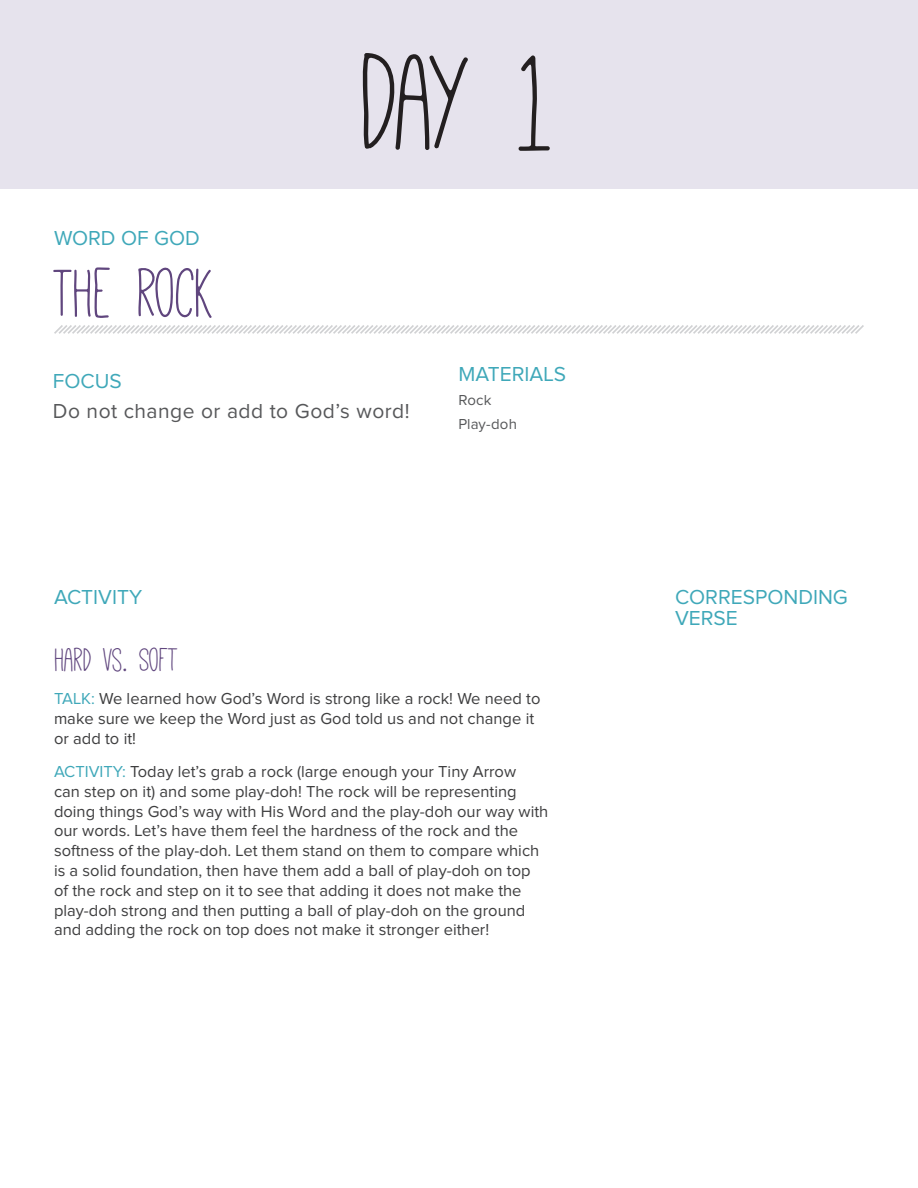
<style>
.page{position:relative;width:918px;height:1188px;background:#fff}
.page>*{position:absolute;margin:0;border:0;box-sizing:border-box;transform-origin:0 0}
.t1{font:153px "Mathlete Skinny";color:#231f20}
.subhead_1{font:78px "Mathlete Skinny";letter-spacing:-.025em;color:#60467e}
.subhead_1-2{font:37.5px "Mathlete Skinny";letter-spacing:-.015em;color:#60467e}
.subhead_1-3{font:21px/21px "Proxima Nova";color:#3fa8b9}
.t2{font:21px "Proxima Nova";letter-spacing:.025em;color:#57585a}
.list{font:16.5px/19.8px "Proxima Nova";color:#3e3e3f}
.Materials{font:15px "Proxima Nova";letter-spacing:.005em;color:#57585a}
.s1{color:#3fa8b9}
</style>
<div class="page">
<div style="left:0;top:0;width:918px;height:189px;background:#e6e3ed"></div>
<svg style="left:54px;top:325px;width:810px;height:9px"></svg>
<p class="subhead_1-3" style="left:54px;top:228px;width:147px">WORD OF GOD</p>
<p class="subhead_1" style="left:54px;top:256px;width:163px">THE ROCK</p>
<p class="t1" style="left:361px;top:29px;width:197px">DAY 1</p>
<p class="subhead_1-3" style="left:53px;top:371px;width:70px">FOCUS</p>
<p class="t2" style="left:53px;top:401px;width:358px">Do not change or add to God’s word!</p>
<p class="subhead_1-3" style="left:458px;top:364px;width:109px">MATERIALS</p>
<p class="Materials" style="left:458px;top:393px;width:35px">Rock</p>
<p class="Materials" style="left:458px;top:417px;width:60px">Play-doh</p>
<p class="subhead_1-3" style="left:54px;top:588px;width:90px">ACTIVITY</p>
<p class="subhead_1-2" style="left:54px;top:642px;width:127px">HARD VS. SOFT</p>
<p class="list" style="left:54px;top:689px;width:488px"><span class="s1">TALK:</span> We learned how God’s Word is strong like a rock! We need to make sure we keep the Word just as God told us and not change it or add to it!</p>
<p class="list" style="left:54px;top:762px;width:496px"><span class="s1">ACTIVITY:</span> Today let’s grab a rock (large enough your Tiny Arrow<br>can step on it) and some play-doh! The rock will be representing doing things God’s way with His Word and the play-doh our way with our words. Let’s have them feel the hardness of the rock and the softness of the play-doh. Let them stand on them to compare which is a solid foundation, then have them add a ball of play-doh on top of the rock and step on it to see that adding it does not make the play-doh strong and then putting a ball of play-doh on the ground and adding the rock on top does not make it stronger either!</p>
<p class="subhead_1-3" style="left:675px;top:588px;width:174px">CORRESPONDING<br>VERSE</p>
</div>
